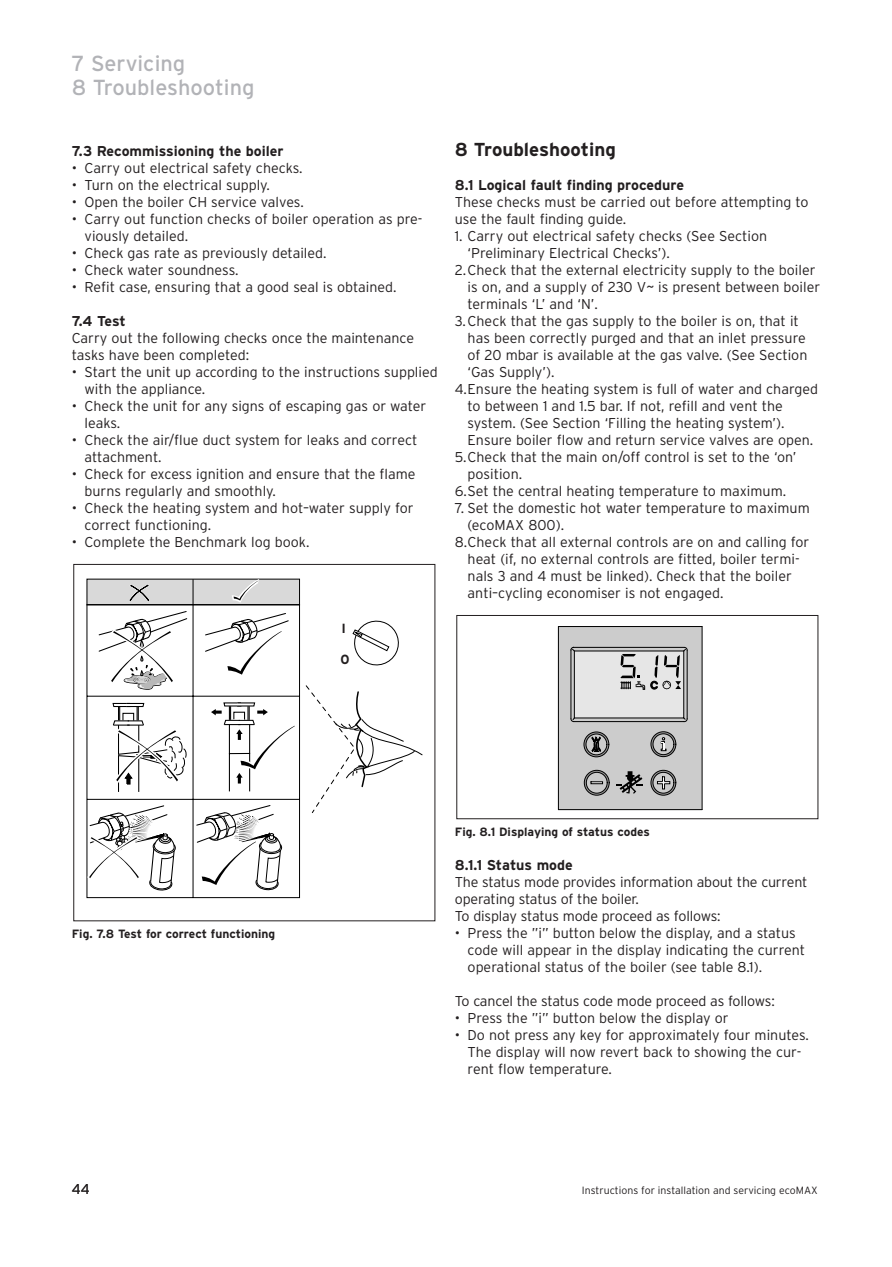
<style>
.page{position:relative;width:892px;height:1267px;background:#fff}
.page>*{position:absolute;margin:0;border:0;box-sizing:border-box;transform-origin:0 0}
.t1{font:21.75px/24px "Interstate";color:#b2b3b7}
.t2{font:700 18.75px "Interstate";color:#231f20}
.t3{font:300 14.25px/17px "Interstate";color:#231f20}
.t4{font:700 14.25px "Interstate";color:#231f20}
.t5{font:700 13.2px "Interstate";color:#231f20}
.t6{font:700 12px "Interstate";color:#231f20}
.t7{font:300 10.5px "Interstate";color:#231f20}
</style>
<div class="page">
<svg style="left:73px;top:563px;width:746px;height:359px"></svg>
<h1 class="t1" style="left:72px;top:53px;width:184px">7 Servicing<br>8 Troubleshooting</h1>
<p class="t4" style="left:72px;top:145px;width:213px">7.3 Recommissioning the boiler</p>
<p class="t3" style="left:72px;top:160px;width:232px">• Carry out electrical safety checks.</p>
<p class="t3" style="left:72px;top:177px;width:200px">• Turn on the electrical supply.</p>
<p class="t3" style="left:72px;top:194px;width:233px">• Open the boiler CH service valves.</p>
<p class="t3" style="left:85px;top:211px;width:339px;text-indent:-13px">• Carry out function checks of boiler operation as pre&shy;viously detailed.</p>
<p class="t3" style="left:72px;top:245px;width:256px">• Check gas rate as previously detailed.</p>
<p class="t3" style="left:72px;top:262px;width:168px">• Check water soundness.</p>
<p class="t3" style="left:72px;top:279px;width:326px">• Refit case, ensuring that a good seal is obtained.</p>
<p class="t4" style="left:72px;top:315px;width:55px">7.4 Test</p>
<p class="t3" style="left:72px;top:331px;width:344px">Carry out the following checks once the maintenance tasks have been completed:</p>
<p class="t3" style="left:85px;top:365px;width:355px;text-indent:-13px">• Start the unit up according to the instructions supplied with the appliance.</p>
<p class="t3" style="left:85px;top:399px;width:343px;text-indent:-13px">• Check the unit for any signs of escaping gas or water leaks.</p>
<p class="t3" style="left:85px;top:433px;width:334px;text-indent:-13px">• Check the air/flue duct system for leaks and correct attachment.</p>
<p class="t3" style="left:85px;top:467px;width:332px;text-indent:-13px">• Check for excess ignition and ensure that the flame burns regularly and smoothly.</p>
<p class="t3" style="left:85px;top:501px;width:330px;text-indent:-13px">• Check the heating system and hot–water supply for correct functioning.</p>
<p class="t3" style="left:72px;top:535px;width:239px">• Complete the Benchmark log book.</p>
<p class="t5" style="left:341px;top:624px;width:6px">I</p>
<p class="t5" style="left:340px;top:654px;width:11px">0</p>
<h2 class="t2" style="left:455px;top:142px;width:163px">8 Troubleshooting</h2>
<p class="t4" style="left:455px;top:179px;width:231px">8.1 Logical fault finding procedure</p>
<p class="t3" style="left:455px;top:194px;width:355px">These checks must be carried out before attempting to use the fault finding guide.</p>
<p class="t3" style="left:455px;top:228px;width:314px">1. Carry out electrical safety checks (See Section</p>
<p class="t3" style="left:467px;top:245px;width:204px">‘Preliminary Electrical Checks’).</p>
<p class="t3" style="left:455px;top:262px;width:362px">2.Check that the external electricity supply to the boiler</p>
<p class="t3" style="left:467px;top:279px;width:354px">is on, and a supply of 230 V~ is present between boiler</p>
<p class="t3" style="left:467px;top:296px;width:132px">terminals ‘L’ and ‘N’.</p>
<p class="t3" style="left:455px;top:313px;width:345px">3.Check that the gas supply to the boiler is on, that it</p>
<p class="t3" style="left:467px;top:331px;width:340px">has been correctly purged and that an inlet pressure</p>
<p class="t3" style="left:467px;top:348px;width:341px">of 20 mbar is available at the gas valve. (See Section</p>
<p class="t3" style="left:467px;top:365px;width:88px">‘Gas Supply’).</p>
<p class="t3" style="left:455px;top:382px;width:365px">4.Ensure the heating system is full of water and charged</p>
<p class="t3" style="left:467px;top:399px;width:317px">to between 1 and 1.5 bar. If not, refill and vent the</p>
<p class="t3" style="left:467px;top:416px;width:318px">system. (See Section ‘Filling the heating system’).</p>
<p class="t3" style="left:467px;top:433px;width:347px">Ensure boiler flow and return service valves are open.</p>
<p class="t3" style="left:455px;top:450px;width:343px">5.Check that the main on/off control is set to the ‘on’</p>
<p class="t3" style="left:467px;top:467px;width:56px">position.</p>
<p class="t3" style="left:455px;top:484px;width:333px">6.Set the central heating temperature to maximum.</p>
<p class="t3" style="left:455px;top:501px;width:356px">7. Set the domestic hot water temperature to maximum</p>
<p class="t3" style="left:467px;top:518px;width:98px">(ecoMAX 800).</p>
<p class="t3" style="left:455px;top:535px;width:356px">8.Check that all external controls are on and calling for</p>
<p class="t3" style="left:467px;top:552px;width:333px">heat (if, no external controls are fitted, boiler termi-</p>
<p class="t3" style="left:467px;top:569px;width:326px">nals 3 and 4 must be linked). Check that the boiler</p>
<p class="t3" style="left:467px;top:586px;width:257px">anti–cycling economiser is not engaged.</p>
<p class="t6" style="left:72px;top:929px;width:205px">Fig. 7.8 Test for correct functioning</p>
<p class="t3" style="left:72px;top:1181px;width:19px">44</p>
<p class="t6" style="left:455px;top:827px;width:196px">Fig. 8.1 Displaying of status codes</p>
<p class="t4" style="left:455px;top:860px;width:119px">8.1.1 Status mode</p>
<p class="t3" style="left:455px;top:875px;width:354px">The status mode provides information about the current operating status of the boiler.<br>To display status mode proceed as follows:</p>
<p class="t3" style="left:467px;top:926px;width:339px;text-indent:-13px">• Press the ”i” button below the display, and a status code will appear in the display indicating the current operational status of the boiler (see table 8.1).</p>
<p class="t3" style="left:455px;top:994px;width:321px">To cancel the status code mode proceed as follows:</p>
<p class="t3" style="left:455px;top:1011px;width:275px">• Press the ”i” button below the display or</p>
<p class="t3" style="left:467px;top:1028px;width:343px;text-indent:-13px">• Do not press any key for approximately four minutes.<br>The display will now revert back to showing the cur&shy;rent flow temperature.</p>
<p class="t7" style="left:582px;top:1185px;width:237px">Instructions for installation and servicing ecoMAX</p>
</div>
